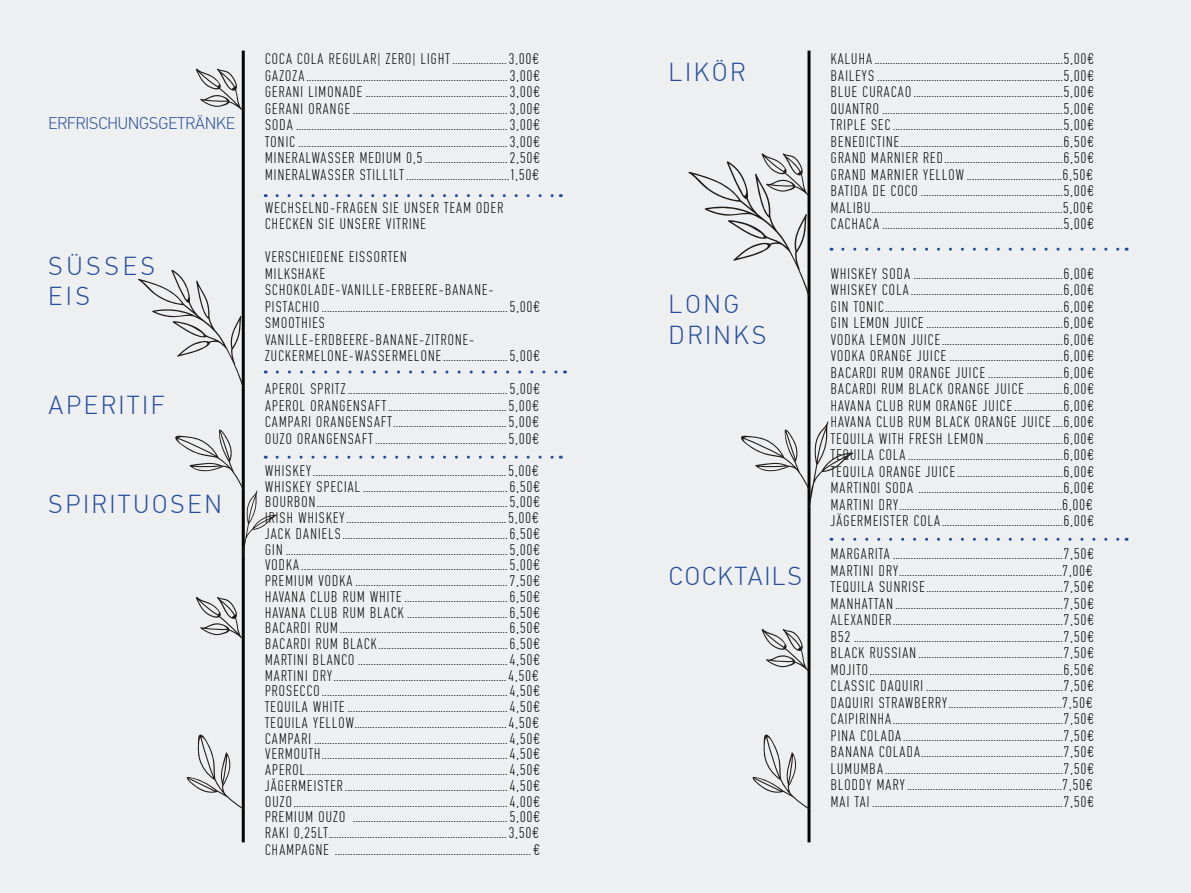
<style>
.page{position:relative;width:1191px;height:893px;background:#edeff0}
.page>*{position:absolute;margin:0;border:0;box-sizing:border-box;transform-origin:0 0}
.t1{font:300 25.35px/30.5px "CF Din";letter-spacing:.12em;color:#214c9e}
.t2{font:300 25.35px "CF Din";letter-spacing:.08em;color:#214c9e}
.t3{font:300 16.65px "CF Din";color:#214c9e}
.t4{font:300 condensed 15px/16.5px "CF Din";letter-spacing:.08em;color:#050504;text-align:justify}
</style>
<div class="page">
<hr style="left:242px;top:51px;width:3px;height:791px;background:#050504">
<svg style="left:138px;top:270px;width:106px;height:118px"></svg>
<svg style="left:196px;top:68px;width:47px;height:43px"></svg>
<svg style="left:196px;top:597px;width:47px;height:43px"></svg>
<svg style="left:187px;top:732px;width:57px;height:78px"></svg>
<hr style="left:807px;top:51px;width:3px;height:791px;background:#050504">
<svg style="left:688px;top:153px;width:121px;height:143px"></svg>
<svg style="left:761px;top:629px;width:48px;height:43px"></svg>
<svg style="left:752px;top:732px;width:58px;height:78px"></svg>
<svg style="left:741px;top:421px;width:112px;height:86px"></svg>
<svg style="left:277px;top:194px;width:277px;height:3px"></svg>
<svg style="left:175px;top:429px;width:379px;height:128px"></svg>
<svg style="left:843px;top:248px;width:277px;height:3px"></svg>
<svg style="left:843px;top:538px;width:277px;height:3px"></svg>
<svg style="left:277px;top:371px;width:281px;height:3px"></svg>
<p class="t3" style="left:48px;top:114px;width:188px">ERFRISCHUNGSGETR€NKE</p>
<h1 class="t1" style="left:48px;top:251px;width:108px">S†SSES<br>EIS</h1>
<h1 class="t1" style="left:48px;top:390px;width:117px">APERITIF</h1>
<h1 class="t1" style="left:48px;top:489px;width:175px">SPIRITUOSEN</h1>
<p class="t4" style="left:265px;top:51px;width:276px">COCA COLA REGULAR| ZERO| LIGHT.....................3,00œ GAZOZA .............................................................................. 3,00œ GERANI LIMONADE ....................................................... 3,00œ GERANI ORANGE ............................................................ 3,00œ SODA .................................................................................. 3,00œ TONIC ................................................................................. 3,00œ MINERALWASSER MEDIUM 0,5 ................................ 2,50œ MINERALWASSER STILL1LT ........................................1,50œ</p>
<p class="t4" style="left:265px;top:199px;width:240px">WECHSELND-FRAGEN SIE UNSER TEAM ODER<br>CHECKEN SIE UNSERE VITRINE</p>
<p class="t4" style="left:265px;top:249px;width:276px;text-align:left">VERSCHIEDENE EISSORTEN<br>MILKSHAKE SCHOKOLADE-VANILLE-ERBEERE-BANANE-PISTACHIO ........................................................................ 5,00œ SMOOTHIES<br>VANILLE-ERDBEERE-BANANE-ZITRONE-ZUCKERMELONE-WASSERMELONE.........................5,00œ</p>
<p class="t4" style="left:265px;top:381px;width:276px">APEROL SPRITZ .............................................................. 5,00œ APEROL ORANGENSAFT .............................................. 5,00œ CAMPARI ORANGENSAFT............................................ 5,00œ OUZO ORANGENSAFT ................................................... 5,00œ</p>
<p class="t4" style="left:265px;top:463px;width:276px;line-height:15.8px">WHISKEY ........................................................................... 5,00œ WHISKEY SPECIAL ........................................................ 6,50œ BOURBON.......................................................................... 5,00œ IRISH WHISKEY .............................................................. 5,00œ JACK DANIELS ................................................................ 6,50œ GIN ...................................................................................... 5,00œ VODKA ................................................................................ 5,00œ PREMIUM VODKA ........................................................... 7,50œ HAVANA CLUB RUM WHITE ........................................ 6,50œ HAVANA CLUB RUM BLACK ....................................... 6,50œ BACARDI RUM ................................................................. 6,50œ BACARDI RUM BLACK .................................................. 6,50œ MARTINI BLANCO .......................................................... 4,50œ MARTINI DRY................................................................... 4,50œ PROSECCO ........................................................................ 4,50œ TEQUILA WHITE .............................................................. 4,50œ TEQUILA YELLOW........................................................... 4,50œ CAMPARI ........................................................................... 4,50œ VERMOUTH........................................................................ 4,50œ APEROL.............................................................................. 4,50œ J€GERMEISTER ............................................................... 4,50œ OUZO................................................................................... 4,00œ PREMIUM OUZO ............................................................ 5,00œ RAKI 0,25LT..................................................................... 3,50œ CHAMPAGNE ............................................................................ œ</p>
<h1 class="t1" style="left:669px;top:57px;width:78px">LIK…R</h1>
<h1 class="t1" style="left:669px;top:289px;width:99px">LONG<br>DRINKS</h1>
<h1 class="t2" style="left:669px;top:563px;width:134px">COCKTAILS</h1>
<p class="t4" style="left:831px;top:51px;width:264px">KALUHA .........................................................................5,00œ BAILEYS ........................................................................5,00œ BLUE CURACAO ..........................................................5,00œ QUANTRO ......................................................................5,00œ TRIPLE SEC ..................................................................5,00œ BENEDICTINE...............................................................6,50œ GRAND MARNIER RED..............................................6,50œ GRAND MARNIER YELLOW .....................................6,50œ BATIDA DE COCO .......................................................5,00œ MALIBU..........................................................................5,00œ CACHACA ......................................................................5,00œ</p>
<p class="t4" style="left:831px;top:265px;width:265px">WHISKEY SODA ..........................................................6,00œ WHISKEY COLA ...........................................................6,00œ GIN TONIC.....................................................................6,00œ GIN LEMON JUICE .....................................................6,00œ VODKA LEMON JUICE ...............................................6,00œ VODKA ORANGE JUICE ............................................6,00œ BACARDI RUM ORANGE JUICE .............................6,00œ BACARDI RUM BLACK ORANGE JUICE ..............6,00œ HAVANA CLUB RUM ORANGE JUICE...................6,00œ HAVANA CLUB RUM BLACK ORANGE JUICE....6,00œ TEQUILA WITH FRESH LEMON ..............................6,00œ TEQUILA COLA ............................................................6,00œ TEQUILA ORANGE JUICE .........................................6,00œ MARTIN0I SODA ........................................................6,00œ MARTINI DRY...............................................................6,00œ J€GERMEISTER COLA ...............................................6,00œ</p>
<p class="t4" style="left:831px;top:546px;width:264px">MARGARITA ..................................................................7,50œ MARTINI DRY...............................................................7,00œ TEQUILA SUNRISE.....................................................7,50œ MANHATTAN .................................................................7,50œ ALEXANDER..................................................................7,50œ B52 .................................................................................7,50œ BLACK RUSSIAN ........................................................7,50œ MOJITO...........................................................................6,50œ CLASSIC DAQUIRI .....................................................7,50œ DAQUIRI STRAWBERRY............................................7,50œ CAIPIRINHA..................................................................7,50œ PINA COLADA ..............................................................7,50œ BANANA COLADA.......................................................7,50œ LUMUMBA .....................................................................7,50œ BLODDY MARY ............................................................7,50œ MAI TAI ..........................................................................7,50œ</p>
</div>
